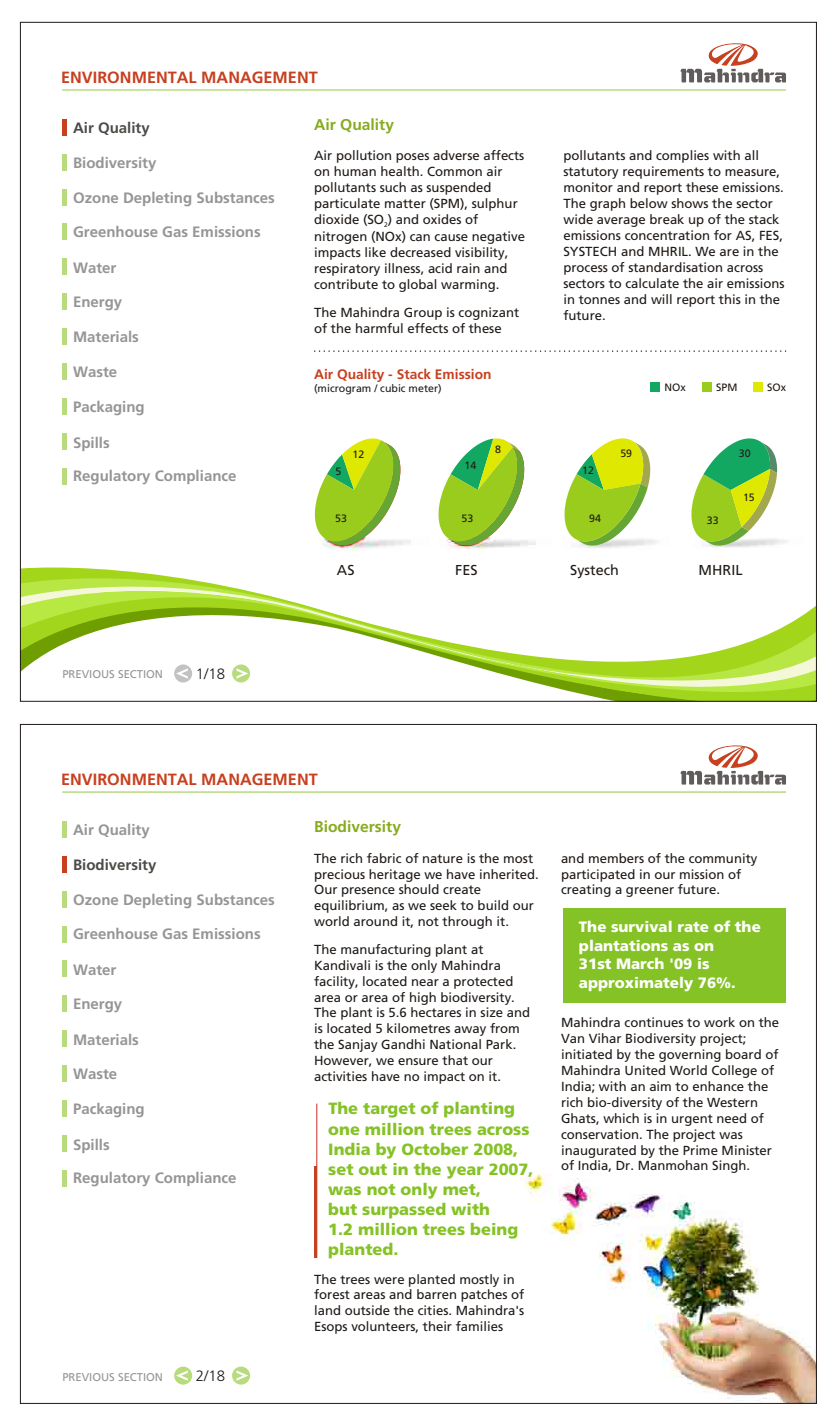
<style>
.page{position:relative;width:837px;height:1424px;background:#fff}
.page>*{position:absolute;margin:0;border:0;box-sizing:border-box;transform-origin:0 0}
.t1{font:900 16.25px/20.1px "Frutiger";color:#85c226}
.t2{font:700 16.25px "Frutiger";color:#c7401f}
.t3{font:700 15.62px "Frutiger";color:#87ab1f}
.t4{font:700 15px "Frutiger";color:#969494}
.t5{font:900 15px/18.5px "Frutiger";color:#fff}
.t6{font:700 15px "Frutiger";color:#4d4a47}
.t7{font:300 15px "Frutiger 45";color:#1f1a17}
.t8{font:14.38px "Frutiger Roman";color:#1f1a17}
.t9{font:700 13.75px "Frutiger";color:#c7401f}
.t10{font:13.12px/16px "Frutiger Roman";color:#1f1a17}
.t11{font:11.25px "Frutiger Roman";color:#969494}
.t12{font:10.62px "Frutiger CE55 Roman";color:#1f1a17}
.t13{font:10.62px "Frutiger Roman";color:#1f1a17}
.t14{font:6.5px "Frutiger Roman";color:#1f1a17}
</style>
<div class="page">
<svg style="left:22px;top:567px;width:792px;height:132px"></svg>
<hr style="left:62px;top:89px;width:723px;height:2px;background:#b8db7d">
<svg style="left:680px;top:43px;width:105px;height:39px"></svg>
<div style="left:62px;top:119px;width:5px;height:16px;background:#c7401f"></div>
<div style="left:62px;top:154px;width:5px;height:16px;background:#b8db7d"></div>
<div style="left:62px;top:189px;width:5px;height:16px;background:#b8db7d"></div>
<div style="left:62px;top:224px;width:5px;height:16px;background:#b8db7d"></div>
<div style="left:62px;top:259px;width:5px;height:16px;background:#b8db7d"></div>
<div style="left:62px;top:294px;width:5px;height:16px;background:#b8db7d"></div>
<div style="left:62px;top:329px;width:5px;height:16px;background:#b8db7d"></div>
<div style="left:62px;top:363px;width:5px;height:16px;background:#b8db7d"></div>
<div style="left:62px;top:398px;width:5px;height:16px;background:#b8db7d"></div>
<img style="left:701px;top:539px;width:87px;height:9px">
<svg style="left:691px;top:438px;width:85px;height:107px"></svg>
<img style="left:324px;top:540px;width:87px;height:10px">
<svg style="left:315px;top:438px;width:85px;height:107px"></svg>
<img style="left:447px;top:540px;width:89px;height:8px">
<svg style="left:438px;top:438px;width:86px;height:107px"></svg>
<img style="left:579px;top:539px;width:79px;height:9px">
<svg style="left:564px;top:438px;width:86px;height:107px"></svg>
<div style="left:650px;top:382px;width:9px;height:9px;background:#12a861"></div>
<div style="left:702px;top:382px;width:9px;height:9px;background:#99cc1c"></div>
<div style="left:753px;top:382px;width:9px;height:9px;background:#dee800"></div>
<svg style="left:314px;top:350px;width:468px;height:2px"></svg>
<div style="left:62px;top:433px;width:5px;height:16px;background:#b8db7d"></div>
<div style="left:62px;top:468px;width:5px;height:16px;background:#b8db7d"></div>
<div style="left:232px;top:664px;width:18px;height:18px;background:#b8db7d;border-radius:50%"></div>
<div style="left:174px;top:664px;width:18px;height:18px;background:#c2c2c2;border-radius:50%"></div>
<svg style="left:236px;top:668px;width:12px;height:11px"></svg>
<svg style="left:176px;top:668px;width:12px;height:11px"></svg>
<img style="left:524px;top:1172px;width:290px;height:229px">
<hr style="left:62px;top:791px;width:723px;height:2px;background:#b8db7d">
<svg style="left:680px;top:745px;width:105px;height:39px"></svg>
<div style="left:62px;top:821px;width:5px;height:16px;background:#b8db7d"></div>
<div style="left:62px;top:856px;width:5px;height:16px;background:#c7401f"></div>
<div style="left:62px;top:891px;width:5px;height:16px;background:#b8db7d"></div>
<div style="left:62px;top:926px;width:5px;height:16px;background:#b8db7d"></div>
<div style="left:62px;top:961px;width:5px;height:16px;background:#b8db7d"></div>
<div style="left:62px;top:996px;width:5px;height:16px;background:#b8db7d"></div>
<div style="left:62px;top:1031px;width:5px;height:16px;background:#b8db7d"></div>
<div style="left:62px;top:1065px;width:5px;height:16px;background:#b8db7d"></div>
<div style="left:62px;top:1100px;width:5px;height:16px;background:#b8db7d"></div>
<div style="left:563px;top:908px;width:222px;height:95px;background:#85c226"></div>
<hr style="left:316px;top:1103px;width:1px;height:155px;background:#c42e29">
<hr style="left:314px;top:1166px;width:3px;height:91px;background:#c7401f">
<div style="left:62px;top:1135px;width:5px;height:16px;background:#b8db7d"></div>
<div style="left:62px;top:1170px;width:5px;height:16px;background:#b8db7d"></div>
<div style="left:232px;top:1366px;width:18px;height:18px;background:#b8db7d;border-radius:50%"></div>
<div style="left:174px;top:1366px;width:18px;height:18px;background:#b8db7d;border-radius:50%"></div>
<svg style="left:236px;top:1370px;width:12px;height:11px"></svg>
<svg style="left:176px;top:1370px;width:12px;height:11px"></svg>
<p class="t2" style="left:61px;top:67px;width:258px">ENVIRONMENTAL MANAGEMENT</p>
<p class="t6" style="left:73px;top:119px;width:78px">Air Quality</p>
<p class="t4" style="left:73px;top:154px;width:85px">Biodiversity</p>
<p class="t4" style="left:73px;top:189px;width:203px">Ozone Depleting Substances</p>
<p class="t4" style="left:73px;top:223px;width:189px">Greenhouse Gas Emissions</p>
<p class="t4" style="left:73px;top:259px;width:45px">Water</p>
<p class="t4" style="left:73px;top:293px;width:51px">Energy</p>
<p class="t4" style="left:73px;top:328px;width:67px">Materials</p>
<p class="t4" style="left:73px;top:363px;width:46px">Waste</p>
<p class="t4" style="left:73px;top:398px;width:73px">Packaging</p>
<p class="t3" style="left:314px;top:116px;width:81px">Air Quality</p>
<p class="t10" style="left:314px;top:148px;width:212px">Air pollution poses adverse affects on human health. Common air pollutants such as suspended particulate matter (SPM), sulphur dioxide (SO ) and oxides of</p>
<p class="t14" style="left:384px;top:221px;width:5px">2</p>
<p class="t10" style="left:314px;top:229px;width:212px">nitrogen (NOx) can cause negative impacts like decreased visibility, respiratory illness, acid rain and contribute to global warming.</p>
<p class="t10" style="left:314px;top:304px;width:206px">The Mahindra Group is cognizant of the harmful effects of these</p>
<p class="t9" style="left:314px;top:366px;width:179px">Air Quality - Stack Emission</p>
<p class="t13" style="left:314px;top:382px;width:129px">(microgram / cubic meter)</p>
<p class="t10" style="left:563px;top:148px;width:222px">pollutants and complies with all statutory requirements to measure, monitor and report these emissions.<br>The graph below shows the sector wide average break up of the stack emissions concentration for AS, FES,<br>SYSTECH and MHRIL. We are in the process of standardisation across sectors to calculate the air emissions in tonnes and will report this in the future.</p>
<p class="t12" style="left:664px;top:382px;width:23px">NOx</p>
<p class="t12" style="left:716px;top:382px;width:23px">SPM</p>
<p class="t12" style="left:767px;top:382px;width:20px">SOx</p>
<p class="t4" style="left:73px;top:434px;width:38px">Spills</p>
<p class="t4" style="left:73px;top:467px;width:165px">Regulatory Compliance</p>
<p class="t11" style="left:62px;top:668px;width:102px">PREVIOUS SECTION</p>
<p class="t7" style="left:196px;top:667px;width:31px">1/18</p>
<p class="t12" style="left:335px;top:467px;width:7px">5</p>
<p class="t12" style="left:352px;top:449px;width:13px">12</p>
<p class="t12" style="left:464px;top:461px;width:13px">14</p>
<p class="t12" style="left:495px;top:445px;width:7px">8</p>
<p class="t12" style="left:620px;top:449px;width:13px">59</p>
<p class="t12" style="left:582px;top:466px;width:13px">12</p>
<p class="t12" style="left:738px;top:449px;width:13px">30</p>
<p class="t12" style="left:742px;top:493px;width:13px">15</p>
<p class="t12" style="left:335px;top:514px;width:13px">53</p>
<p class="t12" style="left:461px;top:514px;width:13px">53</p>
<p class="t12" style="left:589px;top:514px;width:13px">94</p>
<p class="t12" style="left:706px;top:516px;width:13px">33</p>
<p class="t8" style="left:337px;top:561px;width:19px">AS</p>
<p class="t8" style="left:455px;top:561px;width:24px">FES</p>
<p class="t8" style="left:570px;top:561px;width:50px">Systech</p>
<p class="t8" style="left:698px;top:561px;width:45px">MHRIL</p>
<p class="t2" style="left:61px;top:769px;width:258px">ENVIRONMENTAL MANAGEMENT</p>
<p class="t4" style="left:73px;top:821px;width:78px">Air Quality</p>
<p class="t6" style="left:73px;top:856px;width:85px">Biodiversity</p>
<p class="t4" style="left:73px;top:891px;width:203px">Ozone Depleting Substances</p>
<p class="t4" style="left:73px;top:925px;width:189px">Greenhouse Gas Emissions</p>
<p class="t4" style="left:73px;top:961px;width:45px">Water</p>
<p class="t4" style="left:73px;top:995px;width:51px">Energy</p>
<p class="t4" style="left:73px;top:1030px;width:67px">Materials</p>
<p class="t4" style="left:73px;top:1065px;width:46px">Waste</p>
<p class="t4" style="left:73px;top:1100px;width:73px">Packaging</p>
<p class="t3" style="left:314px;top:818px;width:88px">Biodiversity</p>
<p class="t10" style="left:314px;top:850px;width:226px">The rich fabric of nature is the most precious heritage we have inherited.<br>Our presence should create equilibrium, as we seek to build our world around it, not through it.</p>
<p class="t10" style="left:314px;top:941px;width:217px">The manufacturing plant at<br>Kandivali is the only Mahindra facility, located near a protected area or area of high biodiversity.<br>The plant is 5.6 hectares in size and is located 5 kilometres away from the Sanjay Gandhi National Park.<br>However, we ensure that our activities have no impact on it.</p>
<p class="t1" style="left:328px;top:1098px;width:207px">The target of planting one million trees across<br>India by October 2008, set out in the year 2007, was not only met,<br>but surpassed with<br>1.2 million trees being planted.</p>
<p class="t4" style="left:73px;top:1136px;width:38px">Spills</p>
<p class="t4" style="left:73px;top:1169px;width:165px">Regulatory Compliance</p>
<p class="t11" style="left:62px;top:1370px;width:102px">PREVIOUS SECTION</p>
<p class="t7" style="left:196px;top:1369px;width:31px">2/18</p>
<p class="t10" style="left:314px;top:1271px;width:212px">The trees were planted mostly in forest areas and barren patches of land outside the cities. Mahindra's Esops volunteers, their families</p>
<p class="t10" style="left:561px;top:850px;width:198px">and members of the community participated in our mission of creating a greener future.</p>
<p class="t5" style="left:578px;top:917px;width:183px">The survival rate of the plantations as on<br>31st March '09 is approximately 76%.</p>
<p class="t10" style="left:561px;top:1014px;width:220px">Mahindra continues to work on the<br>Van Vihar Biodiversity project; initiated by the governing board of<br>Mahindra United World College of<br>India; with an aim to enhance the rich bio-diversity of the Western<br>Ghats, which is in urgent need of conservation. The project was inaugurated by the Prime Minister of India, Dr. Manmohan Singh.</p>
</div>
